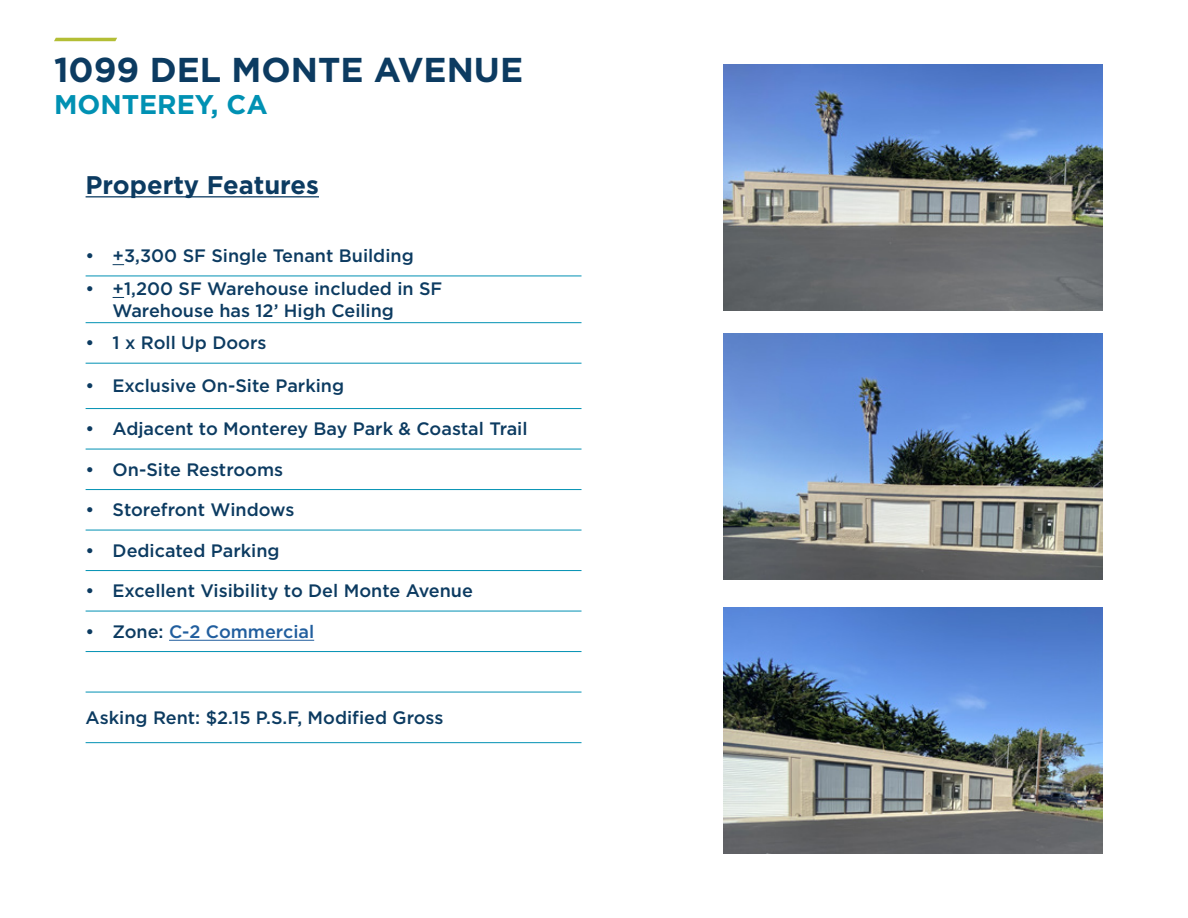
<style>
.page{position:relative;width:1188px;height:918px;background:#fff}
.page>*{position:absolute;margin:0;border:0;box-sizing:border-box;transform-origin:0 0}
.t1{font:700 34.5px "Gotham";color:#0c3b61}
.t2{font:700 27px "Gotham";color:#0091b3}
.t3{font:700 25.5px "Gotham";color:#0c3b61}
.t4{font:500 18px/21.6px "Gotham";color:#0c3b61}
.t5{font:500 18px "Gotham";color:#215e9e}
.s1{color:#0c3b61}
</style>
<div class="page">
<hr style="left:86px;top:196px;width:233px;height:1px;background:#0c3b61">
<hr style="left:86px;top:276px;width:496px;height:1px;background:#0091b3">
<hr style="left:86px;top:322px;width:496px;height:1px;background:#0091b3">
<hr style="left:86px;top:363px;width:496px;height:1px;background:#0091b3">
<hr style="left:86px;top:408px;width:496px;height:1px;background:#0091b3">
<hr style="left:86px;top:449px;width:496px;height:1px;background:#0091b3">
<hr style="left:86px;top:489px;width:496px;height:1px;background:#0091b3">
<hr style="left:86px;top:530px;width:496px;height:1px;background:#0091b3">
<hr style="left:86px;top:570px;width:496px;height:1px;background:#0091b3">
<hr style="left:86px;top:611px;width:496px;height:1px;background:#0091b3">
<hr style="left:86px;top:651px;width:496px;height:1px;background:#0091b3">
<hr style="left:86px;top:692px;width:496px;height:1px;background:#0091b3">
<hr style="left:86px;top:742px;width:496px;height:1px;background:#0091b3">
<hr style="left:169px;top:640px;width:145px;height:1px;background:#215e9e">
<svg style="left:54px;top:38px;width:63px;height:3px"></svg>
<img style="left:724px;top:333px;width:379px;height:247px">
<img style="left:724px;top:64px;width:379px;height:247px">
<img style="left:724px;top:607px;width:379px;height:247px">
<h1 class="t1" style="left:54px;top:47px;width:471px">1099 DEL MONTE AVENUE</h1>
<h2 class="t2" style="left:54px;top:87px;width:215px">MONTEREY, CA</h2>
<h3 class="t3" style="left:86px;top:168px;width:235px">Property Features</h3>
<p class="t4" style="left:86px;top:245px;width:330px">• +3,300 SF Single Tenant Building</p>
<p class="t4" style="left:113px;top:277px;width:331px;text-indent:-27px">• +1,200 SF Warehouse included in SF<br>Warehouse has 12’ High Ceiling</p>
<p class="t4" style="left:86px;top:332px;width:182px">• 1 x Roll Up Doors</p>
<p class="t4" style="left:86px;top:375px;width:260px">• Exclusive On-Site Parking</p>
<p class="t4" style="left:86px;top:418px;width:443px">• Adjacent to Monterey Bay Park &amp; Coastal Trail</p>
<p class="t4" style="left:86px;top:458px;width:199px">• On-Site Restrooms</p>
<p class="t4" style="left:86px;top:499px;width:210px">• Storefront Windows</p>
<p class="t4" style="left:86px;top:539px;width:196px">• Dedicated Parking</p>
<p class="t4" style="left:86px;top:580px;width:389px">• Excellent Visibility to Del Monte Avenue</p>
<p class="t5" style="left:86px;top:621px;width:230px"><span class="s1">• Zone:</span> C-2 Commercial</p>
<p class="t4" style="left:86px;top:706px;width:359px">Asking Rent: $2.15 P.S.F, Modified Gross</p>
</div>
